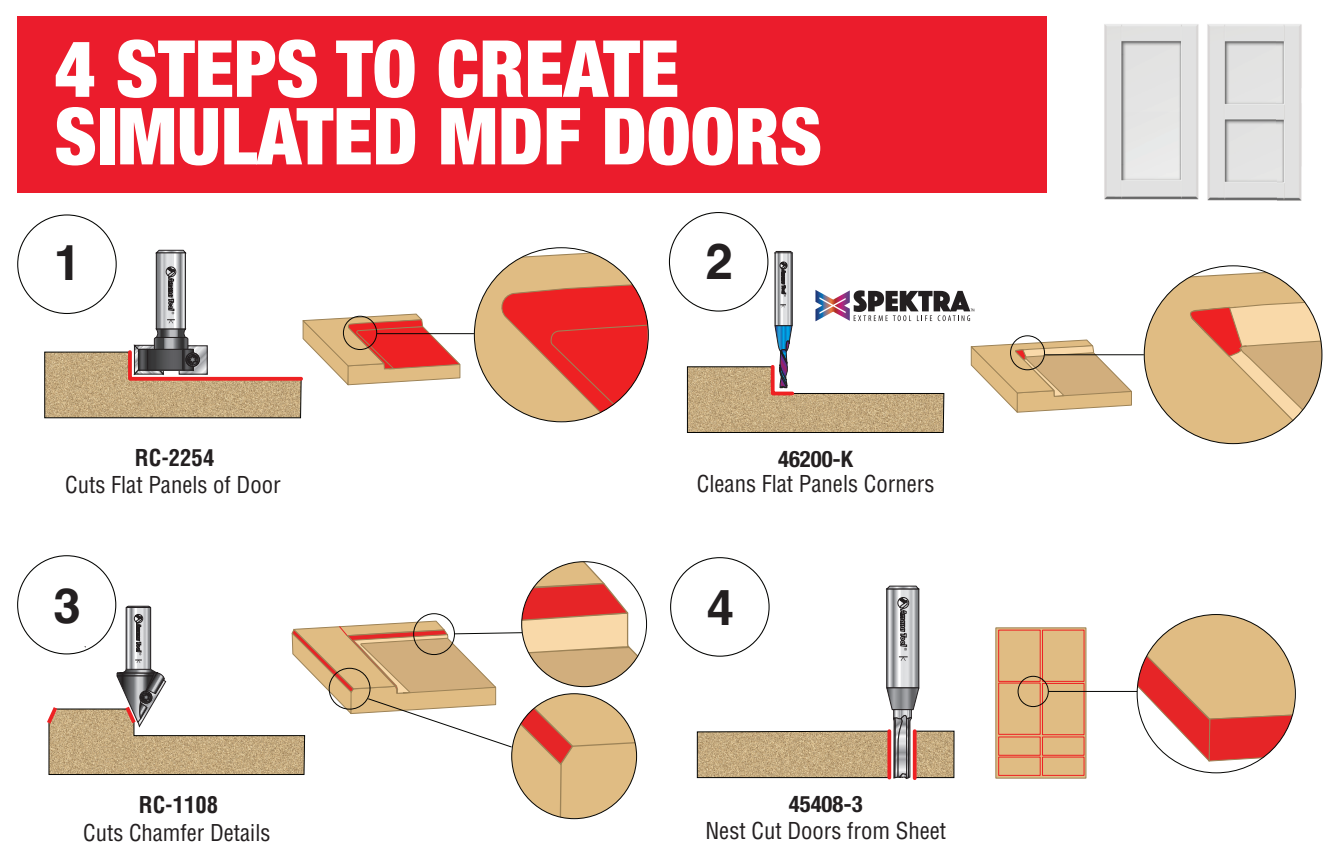
<style>
.page{position:relative;width:1341px;height:864px;background:#fff}
.page>*{position:absolute;margin:0;border:0;box-sizing:border-box;transform-origin:0 0}
.t1{font:900 condensed 78.75px/67.5px "Helvetica Neue LT Pro";color:#fff}
.t2{font:700 49.27px "Helvetica";color:#231f20}
.t3{font:condensed 22.72px "Helvetica";color:#231f20}
.t4{font:700 condensed 22.72px "Helvetica Neue";color:#231f20}
.t5{font:700 condensed 22.72px "Helvetica";color:#231f20}
.t6{font:condensed 22.5px "Helvetica";color:#231f20}
.t7{font:700 condensed 22.5px "Helvetica";color:#231f20}
</style>
<div class="page">
<div style="left:17px;top:16px;width:1029px;height:177px;background:#eb1c2c"></div>
<img style="left:1207px;top:24px;width:95px;height:177px">
<img style="left:1104px;top:24px;width:95px;height:176px">
<svg style="left:1132px;top:265px;width:190px;height:179px"></svg>
<hr style="left:1044px;top:354px;width:99px;height:1px;background:#040503">
<svg style="left:775px;top:251px;width:17px;height:1px"></svg>
<svg style="left:776px;top:254px;width:14px;height:7px"></svg>
<div style="left:774px;top:252px;width:18px;height:74px;border:1px solid #231f20"></div>
<svg style="left:686px;top:261px;width:446px;height:172px"></svg>
<svg style="left:888px;top:590px;width:29px;height:95px;background:#bfc0c2"></svg>
<div style="left:886px;top:588px;width:33px;height:99px;border:1px solid #231f20"></div>
<svg style="left:897px;top:596px;width:12px;height:54px"></svg>
<svg style="left:898px;top:656px;width:9px;height:4px"></svg>
<svg style="left:886px;top:585px;width:33px;height:4px"></svg>
<svg style="left:696px;top:687px;width:258px;height:91px"></svg>
<svg style="left:887px;top:730px;width:4px;height:47px"></svg>
<svg style="left:912px;top:730px;width:4px;height:47px"></svg>
<svg style="left:995px;top:627px;width:91px;height:151px"></svg>
<div style="left:998px;top:682px;width:42px;height:52px;background:#e0bc83;border:1px solid #ee2123"></div>
<div style="left:998px;top:736px;width:42px;height:19px;background:#e0bc83;border:1px solid #ee2123"></div>
<div style="left:998px;top:756px;width:42px;height:19px;background:#e0bc83"></div>
<svg style="left:1042px;top:773px;width:42px;height:2px"></svg>
<div style="left:998px;top:629px;width:42px;height:52px;background:#e0bc83;border:1px solid #ee2123"></div>
<svg style="left:1017px;top:614px;width:278px;height:159px"></svg>
<hr style="left:1048px;top:690px;width:88px;height:1px;background:#040503">
<svg style="left:44px;top:561px;width:602px;height:257px"></svg>
<svg style="left:158px;top:254px;width:26px;height:12px"></svg>
<div style="left:156px;top:252px;width:30px;height:77px;border:1px solid #231f20"></div>
<svg style="left:156px;top:250px;width:30px;height:3px"></svg>
<svg style="left:44px;top:266px;width:299px;height:152px"></svg>
<svg style="left:343px;top:247px;width:306px;height:175px"></svg>
<hr style="left:377px;top:333px;width:97px;height:1px;background:#040503">
<h1 class="t1" style="left:54px;top:35px;width:769px">4 STEPS TO CREATE<br>SIMULATED MDF DOORS</h1>
<h2 class="t2" style="left:54px;top:232px;width:29px">1</h2>
<h2 class="t2" style="left:705px;top:232px;width:29px">2</h2>
<p class="t5" style="left:135px;top:443px;width:81px">RC-2254</p>
<p class="t3" style="left:65px;top:470px;width:217px">Cuts Flat Panels of Door</p>
<h2 class="t2" style="left:53px;top:574px;width:29px">3</h2>
<p class="t7" style="left:139px;top:790px;width:81px">RC-1108</p>
<p class="t6" style="left:83px;top:817px;width:189px">Cuts Chamfer Details</p>
<p class="t4" style="left:778px;top:445px;width:76px">46200-K</p>
<p class="t3" style="left:696px;top:469px;width:239px">Cleans Flat Panels Corners</p>
<h2 class="t2" style="left:706px;top:577px;width:29px">4</h2>
<p class="t4" style="left:788px;top:789px;width:75px">45408-3</p>
<p class="t3" style="left:705px;top:816px;width:242px">Nest Cut Doors from Sheet</p>
</div>
